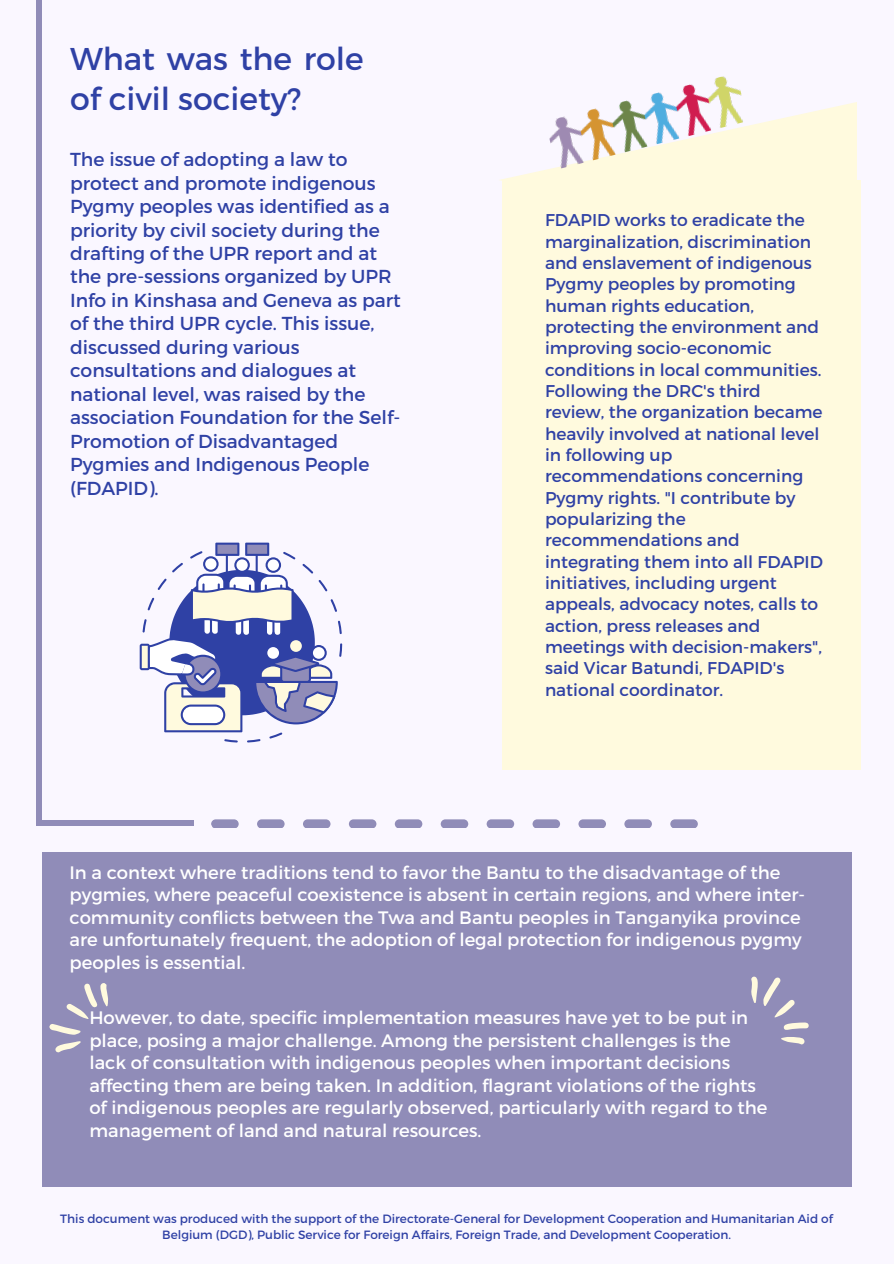
<style>
.page{position:relative;width:894px;height:1264px;background:#fff}
.page>*{position:absolute;margin:0;border:0;box-sizing:border-box;transform-origin:0 0}
.t1{font:31.5px/40.5px "Montserrat";color:#2f41a5}
.t2{font:18.75px/23.4px "Montserrat";color:#2f41a5}
.t3{font:18px/22.5px "Montserrat";color:#fff}
.t4{font:17.1px/21.3px "Montserrat";color:#2f41a5}
.t5{font:12px/16px "Montserrat";color:#2f41a5;text-align:center}
</style>
<div class="page">
<div style="left:0;top:0;width:893px;height:1263px;background:#faf7ff"></div>
<div style="left:37px;top:0;width:5px;height:823px;background:#908cb8"></div>
<svg style="left:211px;top:819px;width:486px;height:8px"></svg>
<div style="left:42px;top:852px;width:809px;height:334px;background:#908cb8"></div>
<svg style="left:751px;top:976px;width:58px;height:69px"></svg>
<svg style="left:49px;top:983px;width:59px;height:70px"></svg>
<div style="left:501px;top:180px;width:359px;height:589px;background:#fffade"></div>
<svg style="left:500px;top:102px;width:356px;height:156px"></svg>
<div style="left:37px;top:820px;width:157px;height:6px;background:#908cb8"></div>
<svg style="left:140px;top:542px;width:202px;height:200px"></svg>
<img style="left:545px;top:76px;width:203px;height:93px">
<h2 class="t1" style="left:70px;top:37px;width:295px">What was the role of civil society?</h2>
<p class="t2" style="left:70px;top:147px;width:332px">The issue of adopting a law to protect and promote indigenous<br>Pygmy peoples was identified as a priority by civil society during the drafting of the UPR report and at the pre-sessions organized by UPR<br>Info in Kinshasa and Geneva as part of the third UPR cycle. This issue, discussed during various consultations and dialogues at national level, was raised by the association Foundation for the Self-<br>Promotion of Disadvantaged<br>Pygmies and Indigenous People (FDAPID).</p>
<p class="t4" style="left:545px;top:209px;width:279px">FDAPID works to eradicate the marginalization, discrimination and enslavement of indigenous<br>Pygmy peoples by promoting human rights education, protecting the environment and improving socio-economic conditions in local communities.<br>Following the DRC's third review, the organization became heavily involved at national level in following up recommendations concerning<br>Pygmy rights. "I contribute by popularizing the recommendations and integrating them into all FDAPID initiatives, including urgent appeals, advocacy notes, calls to action, press releases and meetings with decision-makers", said Vicar Batundi, FDAPID's national coordinator.</p>
<p class="t3" style="left:69px;top:860px;width:737px">In a context where traditions tend to favor the Bantu to the disadvantage of the pygmies, where peaceful coexistence is absent in certain regions, and where inter&shy;community conflicts between the Twa and Bantu peoples in Tanganyika province are unfortunately frequent, the adoption of legal protection for indigenous pygmy peoples is essential.</p>
<h1 class="t3" style="left:89px;top:1005px;width:679px">However, to date, specific implementation measures have yet to be put in place, posing a major challenge. Among the persistent challenges is the lack of consultation with indigenous peoples when important decisions affecting them are being taken. In addition, flagrant violations of the rights of indigenous peoples are regularly observed, particularly with regard to the management of land and natural resources.</h1>
<p class="t5" style="left:60px;top:1210px;width:773px">This document was produced with the support of the Directorate-General for Development Cooperation and Humanitarian Aid of<br>Belgium (DGD), Public Service for Foreign Affairs, Foreign Trade, and Development Cooperation.</p>
</div>
